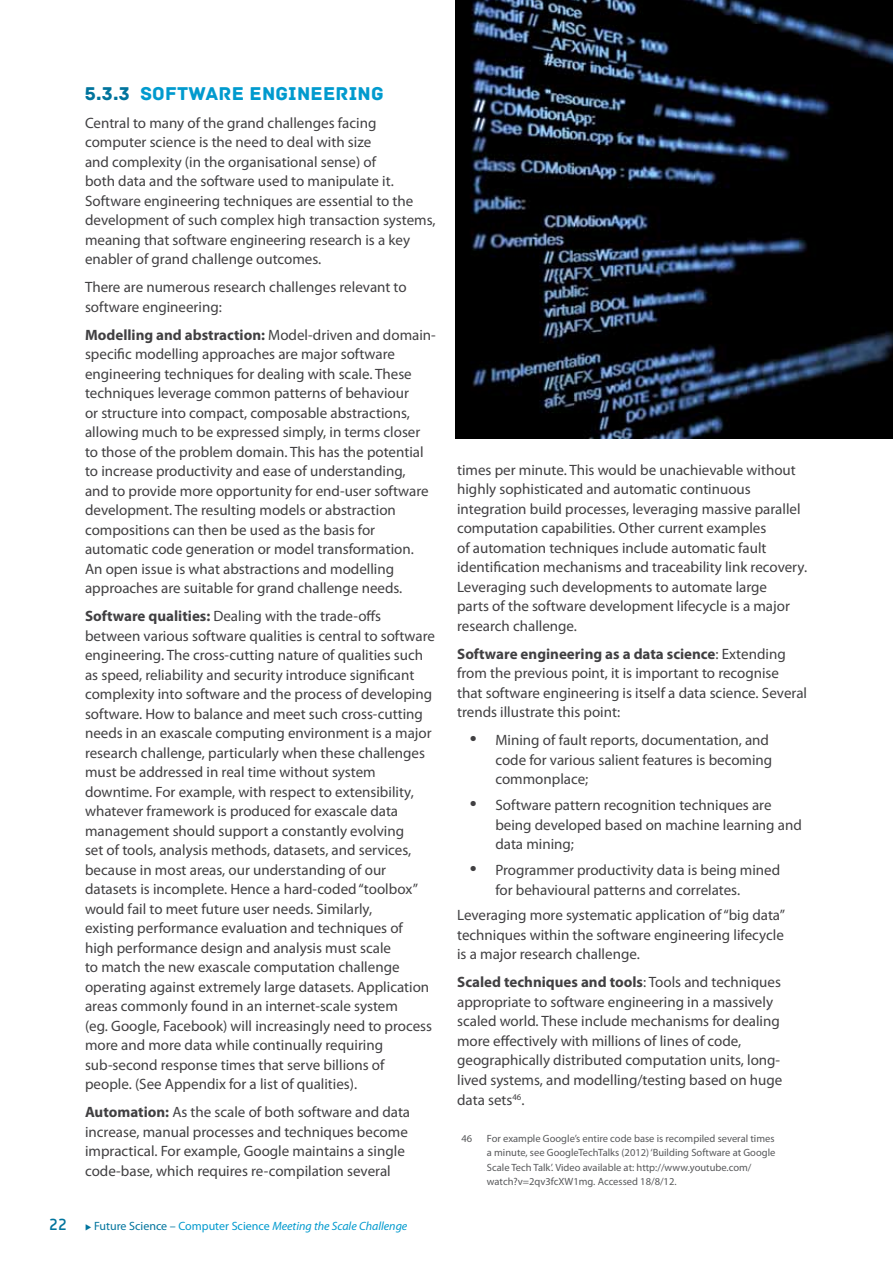
<style>
.page{position:relative;width:893px;height:1263px;background:#fff}
.page>*{position:absolute;margin:0;border:0;box-sizing:border-box;transform-origin:0 0}
.t1{font:19.5px "Archive";letter-spacing:.01em;color:#009ace}
.t2{font:16.5px "Dyno";color:#00749d}
.t3{font:15px/19.5px "Myriad Pro";color:#414042}
.t4{font:italic 12px "Myriad Pro";color:#009ace}
.t5{font:10.5px/14.2px "Myriad Pro";color:#58595b}
.s1{color:#00749d}
.s2{font-weight:700}
.s3{font-style:normal;color:#00749d}
.s4{font-style:normal}
.s5{font-size:24.75px}
</style>
<div class="page">
<img style="left:455px;top:0;width:438px;height:439px">
<h1 class="t1" style="left:85px;top:82px;width:300px"><span class="s1">5.3.3</span> SOFTWARE ENGINEERING</h1>
<p class="t3" style="left:85px;top:113px;width:352px">Central to many of the grand challenges facing computer science is the need to deal with size<br>and complexity (in the organisational sense) of<br>both data and the software used to manipulate it.<br>Software engineering techniques are essential to the development of such complex high transaction systems, meaning that software engineering research is a key enabler of grand challenge outcomes.</p>
<p class="t3" style="left:85px;top:277px;width:323px">There are numerous research challenges relevant to software engineering:</p>
<p class="t3" style="left:85px;top:325px;width:352px"><span class="s2">Modelling and abstraction:</span> Model-driven and domain&shy;specific modelling approaches are major software engineering techniques for dealing with scale. These techniques leverage common patterns of behaviour<br>or structure into compact, composable abstractions, allowing much to be expressed simply, in terms closer to those of the problem domain. This has the potential to increase productivity and ease of understanding,<br>and to provide more opportunity for end-user software development. The resulting models or abstraction compositions can then be used as the basis for automatic code generation or model transformation.<br>An open issue is what abstractions and modelling approaches are suitable for grand challenge needs.</p>
<p class="t3" style="left:85px;top:606px;width:352px"><span class="s2">Software qualities:</span> Dealing with the trade-offs between various software qualities is central to software engineering. The cross-cutting nature of qualities such as speed, reliability and security introduce significant complexity into software and the process of developing software. How to balance and meet such cross-cutting needs in an exascale computing environment is a major research challenge, particularly when these challenges must be addressed in real time without system downtime. For example, with respect to extensibility, whatever framework is produced for exascale data management should support a constantly evolving<br>set of tools, analysis methods, datasets, and services, because in most areas, our understanding of our datasets is incomplete. Hence a hard-coded “toolbox” would fail to meet future user needs. Similarly,<br>existing performance evaluation and techniques of high performance design and analysis must scale<br>to match the new exascale computation challenge operating against extremely large datasets. Application areas commonly found in an internet-scale system<br>(eg. Google, Facebook) will increasingly need to process more and more data while continually requiring sub-second response times that serve billions of<br>people. (See Appendix for a list of qualities).</p>
<p class="t3" style="left:85px;top:1102px;width:327px"><span class="s2">Automation:</span> As the scale of both software and data increase, manual processes and techniques become impractical. For example, Google maintains a single code-base, which requires re-compilation several</p>
<p class="t2" style="left:50px;top:1215px;width:18px">22</p>
<p class="t4" style="left:85px;top:1219px;width:324px"><span class="s1">◆</span> <span class="s3">Future Science –</span> <span class="s4">Computer Science</span> Meeting the Scale Challenge</p>
<p class="t3" style="left:457px;top:460px;width:351px">times per minute. This would be unachievable without highly sophisticated and automatic continuous integration build processes, leveraging massive parallel computation capabilities. Other current examples<br>of automation techniques include automatic fault identification mechanisms and traceability link recovery.<br>Leveraging such developments to automate large<br>parts of the software development lifecycle is a major research challenge.</p>
<p class="t3" style="left:457px;top:644px;width:351px"><span class="s2">Software engineering as a data science</span>: Extending from the previous point, it is important to recognise that software engineering is itself a data science. Several trends illustrate this point:</p>
<p class="t3" style="left:495px;top:730px;width:278px;text-indent:-26px"><span class="s5">•</span> Mining of fault reports, documentation, and code for various salient features is becoming commonplace;</p>
<p class="t3" style="left:495px;top:795px;width:308px;text-indent:-26px"><span class="s5">•</span> Software pattern recognition techniques are being developed based on machine learning and data mining;</p>
<p class="t3" style="left:495px;top:860px;width:286px;text-indent:-26px"><span class="s5">•</span> Programmer productivity data is being mined for behavioural patterns and correlates.</p>
<p class="t3" style="left:457px;top:905px;width:329px;text-align:justify">Leveraging more systematic application of “big data” techniques within the software engineering lifecycle is a major research challenge.</p>
<p class="t3" style="left:457px;top:972px;width:327px"><span class="s2">Scaled techniques and tools</span>: Tools and techniques appropriate to software engineering in a massively scaled world. These include mechanisms for dealing more effectively with millions of lines of code, geographically distributed computation units, long&shy;lived systems, and modelling/testing based on huge data sets<sup>46</sup>.</p>
<p class="t5" style="left:461px;top:1131px;width:12px">46</p>
<p class="t5" style="left:487px;top:1131px;width:290px">For example Google’s entire code base is recompiled several times a minute, see GoogleTechTalks (2012) ‘Building Software at Google Scale Tech Talk’. Video available at: http://www.youtube.com/ watch?v=2qv3fcXW1mg. Accessed 18/8/12.</p>
</div>
